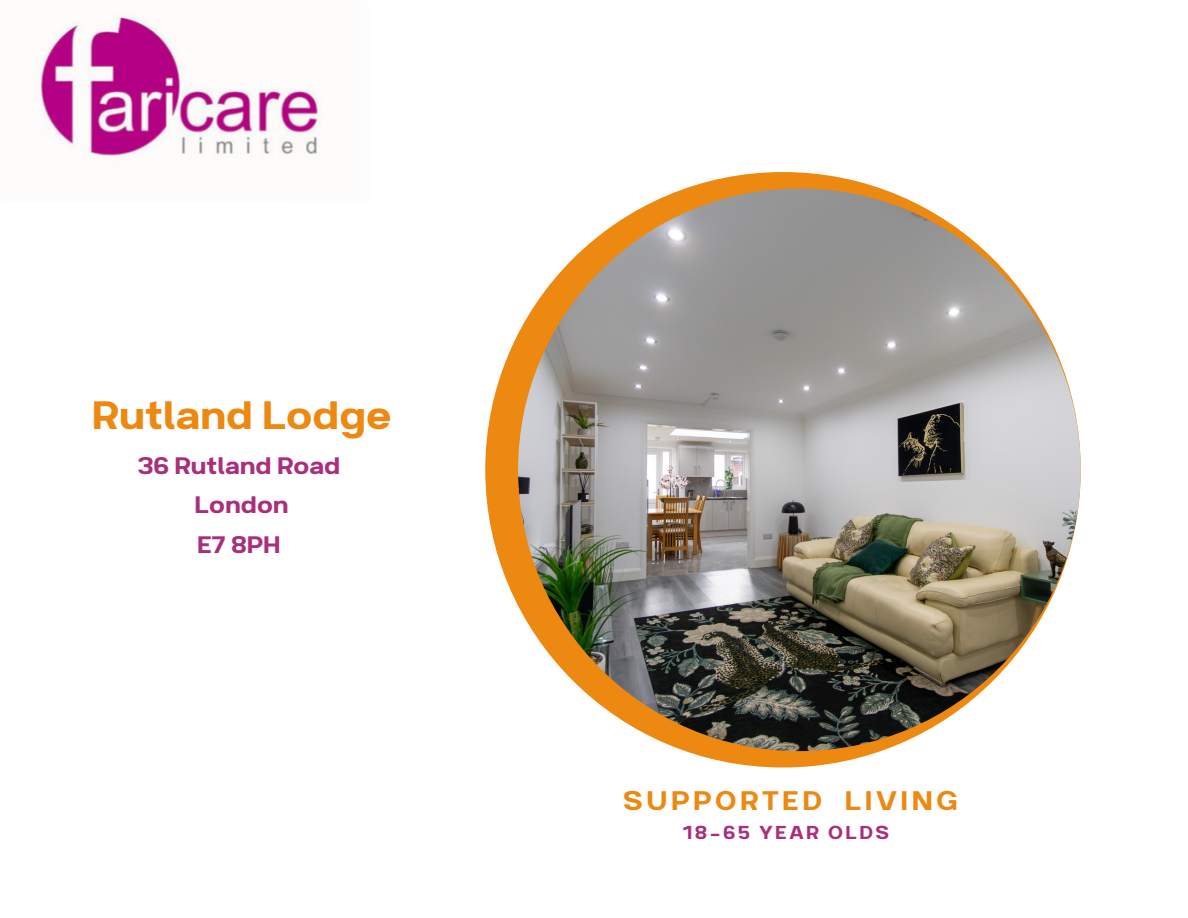
<style>
.page{position:relative;width:1188px;height:918px;background:#fff}
.page>*{position:absolute;margin:0;border:0;box-sizing:border-box;transform-origin:0 0}
.t1{font:47.25px "Breul Grotesk A";color:#ed8811}
.t2{font:32.1px "Breul Grotesk A";letter-spacing:.11em;color:#ed8811}
.t3{font:28.5px "Breul Grotesk A";color:#a92e7c}
.t4{font:22.35px "Breul Grotesk A";letter-spacing:.11em;color:#a92e7c}
</style>
<div class="page">
<div style="left:485px;top:172px;width:596px;height:596px;background:#ed8811;border-radius:50%"></div>
<img style="left:518px;top:188px;width:563px;height:563px;border-radius:50%">
<img style="left:40px;top:16px;width:280px;height:143px">
<p class="t1" style="left:92px;top:375px;width:301px">Rutland Lodge</p>
<p class="t3" style="left:138px;top:442px;width:204px">36 Rutland Road</p>
<p class="t3" style="left:195px;top:481px;width:96px">London</p>
<p class="t3" style="left:197px;top:520px;width:85px">E7 8PH</p>
<p class="t2" style="left:623px;top:773px;width:336px">SUPPORTED LIVING</p>
<p class="t4" style="left:683px;top:814px;width:208px">18-65 YEAR OLDS</p>
</div>
